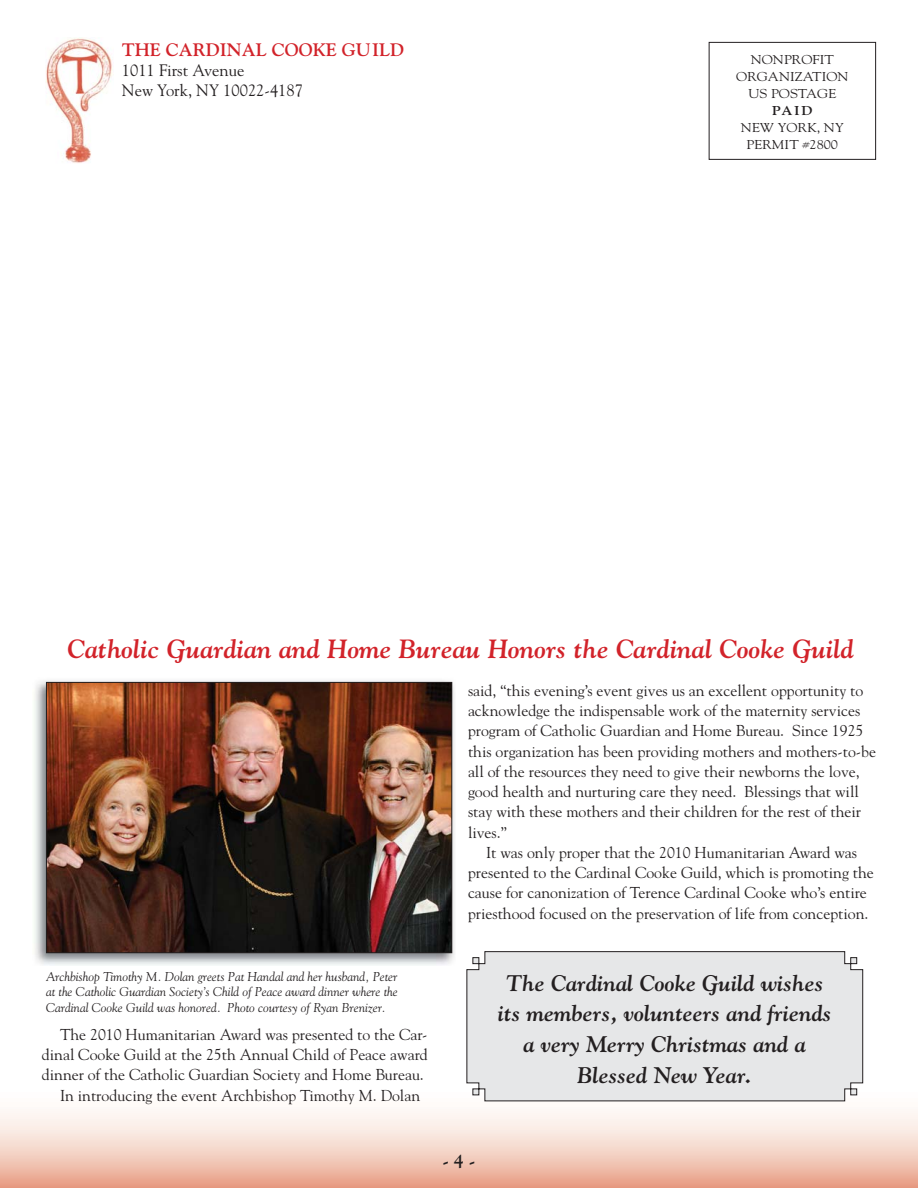
<style>
.page{position:relative;width:918px;height:1188px;background:#fff}
.page>*{position:absolute;margin:0;border:0;box-sizing:border-box;transform-origin:0 0}
.t1{font:26.25px "Goudy Bold Italic Os F";color:#d2232a}
.t2{font:22.5px/30.8px "Goudy Bold Italic Os F";color:#231f20;text-align:center}
.t3{font:18px "Goudy Bold Os F";color:#d2232a}
.t4{font:700 18px "Goudy";color:#231f20}
.t5{font:16.5px/19.8px "Goudy";color:#231f20}
.t6{font:15.75px/20.2px "Goudy";color:#231f20}
.t7{font:12.9px/17.1px "Goudy";color:#231f20;text-align:center;scale:1.11 1}
.t8{font:700 12.9px "Goudy";color:#231f20;scale:1.11 1}
.t9{font:italic 12.75px/15.3px "Goudy";color:#231f20;text-align:justify}
</style>
<div class="page">
<svg style="left:0;top:1081px;width:918px;height:107px"></svg>
<img style="left:46px;top:37px;width:67px;height:126px">
<div style="left:709px;top:42px;width:167px;height:118px;border:1px solid #231f20"></div>
<img style="left:34px;top:680px;width:421px;height:285px">
<img style="left:48px;top:684px;width:402px;height:267px">
<div style="left:46px;top:682px;width:406px;height:271px;border:1px solid #231f20"></div>
<div style="left:466px;top:951px;width:397px;height:151px;background:#e6e7e8"></div>
<p class="t3" style="left:122px;top:43px;width:284px">THE CARDINAL COOKE GUILD</p>
<p class="t5" style="left:122px;top:62px;width:183px">1011 First Avenue<br>New York, NY 10022-4187</p>
<p class="t7" style="left:736px;top:52px;width:103px">NONPROFIT<br>ORGANIZATION<br>US POSTAGE</p>
<p class="t8" style="left:772px;top:105px;width:38px">PAID</p>
<p class="t7" style="left:741px;top:120px;width:94px">NEW YORK, NY<br>PERMIT #2800</p>
<h1 class="t1" style="left:68px;top:639px;width:788px">Catholic Guardian and Home Bureau Honors the Cardinal Cooke Guild</h1>
<p class="t9" style="left:46px;top:970px;width:353px">Archbishop Timothy M. Dolan greets Pat Handal and her husband, Peter at the Catholic Guardian Society’s Child of Peace award dinner where the Cardinal Cooke Guild was honored. Photo courtesy of Ryan Brenizer.</p>
<p class="t6" style="left:60px;top:1025px;width:369px">The 2010 Humanitarian Award was presented to the Car-</p>
<p class="t6" style="left:42px;top:1046px;width:387px">dinal Cooke Guild at the 25th Annual Child of Peace award</p>
<p class="t6" style="left:42px;top:1066px;width:383px">dinner of the Catholic Guardian Society and Home Bureau.</p>
<p class="t6" style="left:60px;top:1086px;width:362px">In introducing the event Archbishop Timothy M. Dolan</p>
<p class="t6" style="left:468px;top:681px;width:410px">said, “this evening’s event gives us an excellent opportunity to acknowledge the indispensable work of the maternity services program of Catholic Guardian and Home Bureau. Since 1925 this organization has been providing mothers and mothers-to-be all of the resources they need to give their newborns the love, good health and nurturing care they need. Blessings that will stay with these mothers and their children for the rest of their lives.”</p>
<p class="t6" style="left:468px;top:843px;width:407px;text-align:center">It was only proper that the 2010 Humanitarian Award was presented to the Cardinal Cooke Guild, which is promoting the cause for canonization of Terence Cardinal Cooke who’s entire priesthood focused on the preservation of life from conception.</p>
<h2 class="t2" style="left:498px;top:969px;width:335px">The Cardinal Cooke Guild wishes its members, volunteers and friends a very Merry Christmas and a<br>Blessed New Year.</h2>
<p class="t4" style="left:443px;top:1154px;width:34px">- 4 -</p>
</div>
